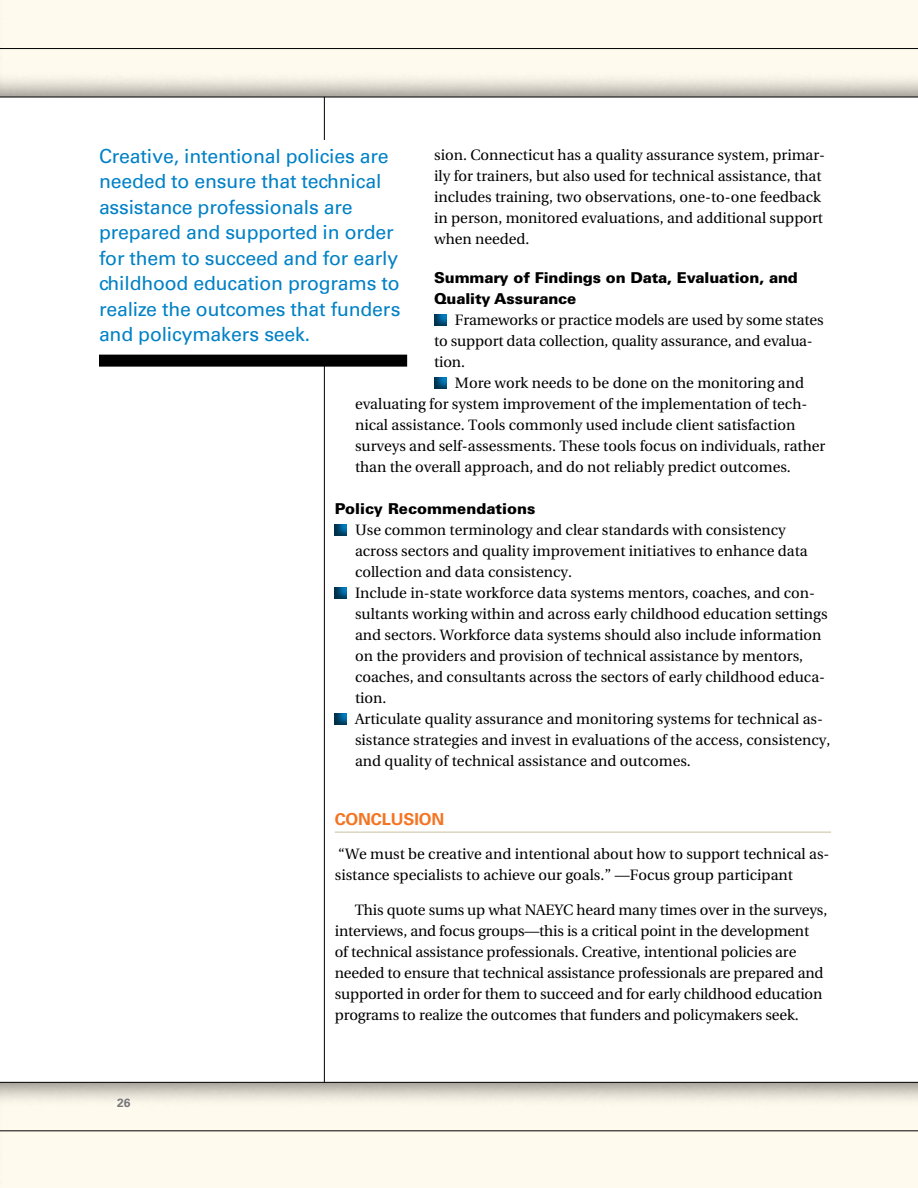
<style>
.page{position:relative;width:918px;height:1188px;background:#fff}
.page>*{position:absolute;margin:0;border:0;box-sizing:border-box;transform-origin:0 0}
.t1{font:19.5px/25.5px "Univers LT Std";letter-spacing:-.01em;color:#0081c6}
.t2{font:700 16.5px "Univers LT Std";letter-spacing:-.01em;color:#f47421}
.t3{font:15px/21px "Utopia";color:#000}
.t4{font:900 15px/21px "Univers LT Std";letter-spacing:-.01em;color:#000}
.t5{font:700 12px "Univers LT Std";color:#77787b}
</style>
<div class="page">
<div style="left:0;top:1076px;width:918px;height:112px;background:#000;opacity:.45"></div>
<hr style="left:0;top:1082px;width:918px;height:1px;background:#000">
<div style="left:0;top:0;width:918px;height:99px;background:#000;opacity:.45"></div>
<hr style="left:0;top:1131px;width:918px;height:1px;background:#000">
<hr style="left:0;top:48px;width:918px;height:1px;background:#000">
<hr style="left:0;top:97px;width:918px;height:1px;background:#000">
<hr style="left:324px;top:97px;width:1px;height:986px;background:#000">
<hr style="left:335px;top:832px;width:496px;height:1px;background:#c5c19d">
<div style="left:428px;top:306px;width:34px;height:24px;background:#000;opacity:.65"></div>
<div style="left:428px;top:369px;width:34px;height:24px;background:#000;opacity:.65"></div>
<div style="left:328px;top:516px;width:34px;height:24px;background:#000;opacity:.65"></div>
<div style="left:328px;top:579px;width:34px;height:24px;background:#000;opacity:.65"></div>
<div style="left:328px;top:705px;width:34px;height:24px;background:#000;opacity:.65"></div>
<div style="left:99px;top:355px;width:308px;height:12px;background:#000"></div>
<p class="t1" style="left:99px;top:143px;width:303px">Creative, intentional policies are needed to ensure that technical assistance professionals are prepared and supported in order for them to succeed and for early childhood education programs to realize the outcomes that funders and policymakers seek.</p>
<p class="t3" style="left:434px;top:145px;width:392px">sion. Connecticut has a quality assurance system, primar&shy;ily for trainers, but also used for technical assistance, that includes training, two observations, one-to-one feedback in person, monitored evaluations, and additional support when needed.</p>
<p class="t4" style="left:434px;top:267px;width:365px">Summary of Findings on Data, Evaluation, and<br>Quality Assurance</p>
<p class="t3" style="left:434px;top:310px;width:391px;text-indent:21px">Frameworks or practice models are used by some states to support data collection, quality assurance, and evalua&shy;tion.</p>
<p class="t3" style="left:355px;top:373px;width:472px;text-indent:100px">More work needs to be done on the monitoring and evaluating for system improvement of the implementation of tech&shy;nical assistance. Tools commonly used include client satisfaction surveys and self-assessments. These tools focus on individuals, rather than the overall approach, and do not reliably predict outcomes.</p>
<p class="t4" style="left:335px;top:498px;width:202px">Policy Recommendations</p>
<p class="t3" style="left:355px;top:520px;width:477px">Use common terminology and clear standards with consistency across sectors and quality improvement initiatives to enhance data collection and data consistency.<br>Include in-state workforce data systems mentors, coaches, and con&shy;sultants working within and across early childhood education settings and sectors. Workforce data systems should also include information on the providers and provision of technical assistance by mentors, coaches, and consultants across the sectors of early childhood educa&shy;tion.<br>Articulate quality assurance and monitoring systems for technical as&shy;sistance strategies and invest in evaluations of the access, consistency, and quality of technical assistance and outcomes.</p>
<p class="t5" style="left:117px;top:1095px;width:15px">26</p>
<p class="t2" style="left:335px;top:810px;width:108px">CONCLUSION</p>
<p class="t3" style="left:335px;top:844px;width:496px">“We must be creative and intentional about how to support technical as&shy;sistance specialists to achieve our goals.” —Focus group participant</p>
<p class="t3" style="left:335px;top:900px;width:494px;text-indent:20px">This quote sums up what NAEYC heard many times over in the surveys, interviews, and focus groups—this is a critical point in the development<br>of technical assistance professionals. Creative, intentional policies are needed to ensure that technical assistance professionals are prepared and supported in order for them to succeed and for early childhood education programs to realize the outcomes that funders and policymakers seek.</p>
</div>
